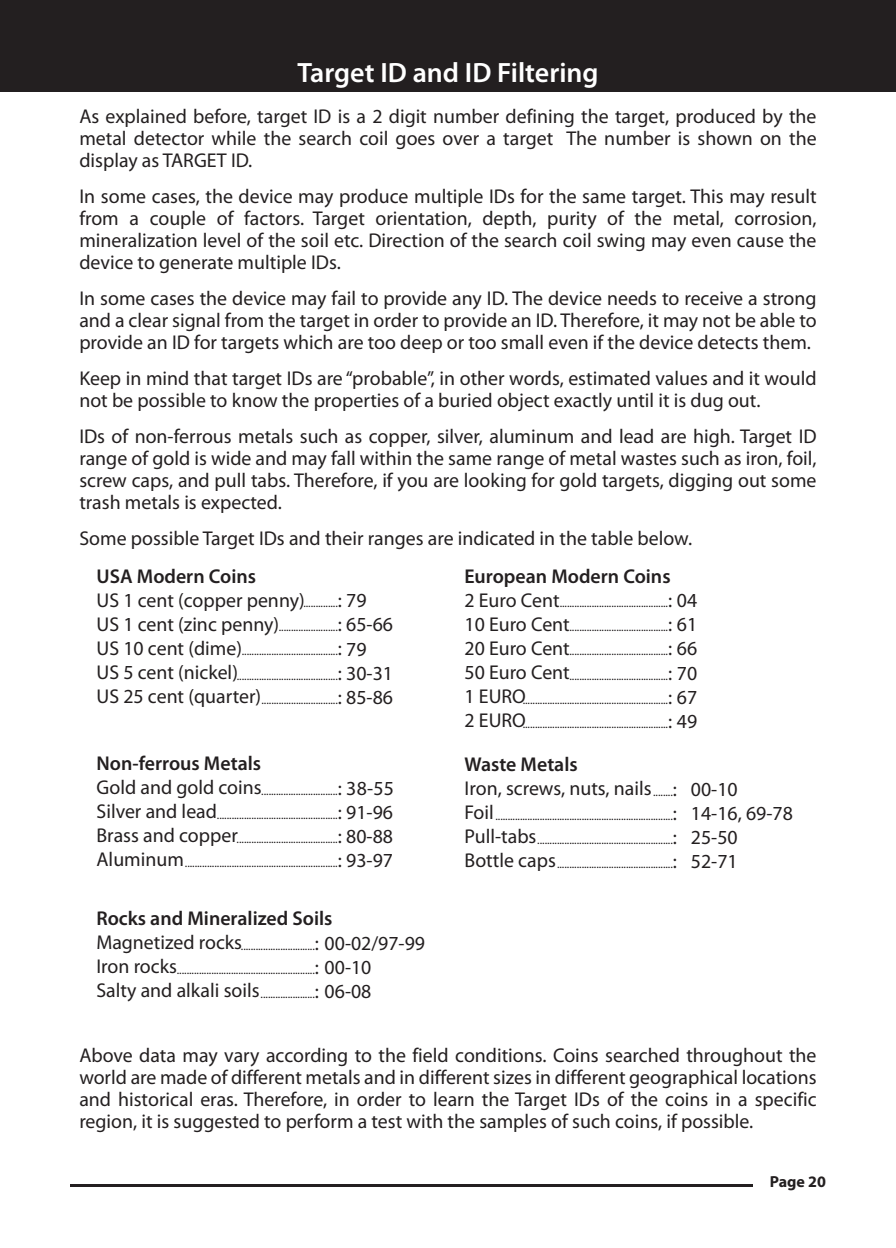
<style>
.page{position:relative;width:896px;height:1248px;background:#fff}
.page>*{position:absolute;margin:0;border:0;box-sizing:border-box;transform-origin:0 0}
.t1{font:600 28px "Myriad Pro";color:#fff}
.t2{font:20px/24px "Myriad Pro";color:#231f20}
.t3{font:600 20px "Myriad Pro";color:#231f20}
.t4{font:700 16px "Myriad Pro";color:#231f20}
.t5{font:12px/24px "Myriad Pro";color:#231f20;text-align:right}
.s1{font-size:20px}
</style>
<div class="page">
<hr style="left:70px;top:1184px;width:682px;height:3px;background:#231f20">
<div style="left:0;top:0;width:896px;height:92px;background:#231f20"></div>
<h1 class="t1" style="left:297px;top:54px;width:303px">Target ID and ID Filtering</h1>
<p class="t2" style="left:79px;top:105px;width:739px;line-height:22px;text-align:justify">As explained before, target ID is a 2 digit number defining the target, produced by the metal detector while the search coil goes over a target The number is shown on the display as TARGET ID.</p>
<p class="t2" style="left:79px;top:185px;width:739px;line-height:22px;text-align:justify">In some cases, the device may produce multiple IDs for the same target. This may result from a couple of factors. Target orientation, depth, purity of the metal, corrosion, mineralization level of the soil etc. Direction of the search coil swing may even cause the device to generate multiple IDs.</p>
<p class="t2" style="left:79px;top:287px;width:739px;line-height:22px;text-align:justify">In some cases the device may fail to provide any ID. The device needs to receive a strong and a clear signal from the target in order to provide an ID. Therefore, it may not be able to provide an ID for targets which are too deep or too small even if the device detects them.</p>
<p class="t2" style="left:79px;top:367px;width:739px;line-height:22px">Keep in mind that target IDs are “probable”, in other words, estimated values and it would not be possible to know the properties of a buried object exactly until it is dug out.</p>
<p class="t2" style="left:79px;top:425px;width:739px;line-height:22px;text-align:justify">IDs of non-ferrous metals such as copper, silver, aluminum and lead are high. Target ID range of gold is wide and may fall within the same range of metal wastes such as iron, foil, screw caps, and pull tabs. Therefore, if you are looking for gold targets, digging out some trash metals is expected.</p>
<p class="t2" style="left:79px;top:526px;width:614px">Some possible Target IDs and their ranges are indicated in the table below.</p>
<p class="t3" style="left:97px;top:563px;width:161px">USA Modern Coins</p>
<p class="t2" style="left:97px;top:587px;width:210px">US 1 cent (copper penny)<br>US 1 cent (zinc penny)<br>US 10 cent (dime)<br>US 5 cent (nickel)<br>US 25 cent (quarter)</p>
<p class="t2" style="left:346px;top:588px;width:48px">79<br>65-66<br>79<br>30-31<br>85-86</p>
<p class="t5" style="left:237px;top:591px;width:107px">..............<span class="s1">:<br></span>........................<span class="s1">: </span>.......................................<span class="s1">: </span>.........................................<span class="s1">: </span>...............................<span class="s1">:</span></p>
<p class="t3" style="left:97px;top:750px;width:166px">Non-ferrous Metals</p>
<p class="t2" style="left:97px;top:775px;width:167px">Gold and gold coins<br>Silver and lead<br>Brass and copper<br>Aluminum</p>
<p class="t2" style="left:346px;top:775px;width:49px;text-align:justify">38-55<br>91-96<br>80-88<br>93-97</p>
<p class="t5" style="left:185px;top:778px;width:158px">...............................<span class="s1">: </span>.................................................<span class="s1">: </span>.........................................<span class="s1">: </span>..............................................................<span class="s1">:</span></p>
<p class="t3" style="left:96px;top:905px;width:238px">Rocks and Mineralized Soils</p>
<p class="t2" style="left:96px;top:929px;width:165px">Magnetized rocks<br>Iron rocks<br>Salty and alkali soils</p>
<p class="t2" style="left:325px;top:930px;width:102px">00-02/97-99<br>00-10<br>06-08</p>
<p class="t5" style="left:177px;top:933px;width:144px">..............................<span class="s1">: </span>........................................................<span class="s1">: </span>......................<span class="s1">:</span></p>
<p class="t3" style="left:464px;top:563px;width:208px">European Modern Coins</p>
<p class="t2" style="left:464px;top:587px;width:107px">2 Euro Cent<br>10 Euro Cent<br>20 Euro Cent<br>50 Euro Cent<br>1 EURO<br>2 EURO</p>
<p class="t2" style="left:677px;top:588px;width:22px;text-align:justify">04<br>61<br>66<br>70<br>67<br>49</p>
<p class="t5" style="left:523px;top:591px;width:151px">............................................<span class="s1">: </span>........................................<span class="s1">: </span>........................................<span class="s1">: </span>........................................<span class="s1">: </span>...........................................................<span class="s1">: </span>...........................................................<span class="s1">:</span></p>
<p class="t3" style="left:464px;top:751px;width:115px">Waste Metals</p>
<p class="t2" style="left:464px;top:775px;width:189px">Iron, screws, nuts, nails<br>Foil<br>Pull-tabs<br>Bottle caps</p>
<p class="t2" style="left:691px;top:776px;width:103px">00-10<br>14-16, 69-78<br>25-50<br>52-71</p>
<p class="t5" style="left:495px;top:779px;width:183px">........<span class="s1">: </span>........................................................................<span class="s1">: </span>.......................................................<span class="s1">: </span>...............................................<span class="s1">:</span></p>
<p class="t2" style="left:79px;top:1044px;width:739px;line-height:22px;text-align:justify">Above data may vary according to the field conditions. Coins searched throughout the world are made of different metals and in different sizes in different geographical locations and historical eras. Therefore, in order to learn the Target IDs of the coins in a specific region, it is suggested to perform a test with the samples of such coins, if possible.</p>
<p class="t4" style="left:770px;top:1171px;width:58px">Page 20</p>
</div>
